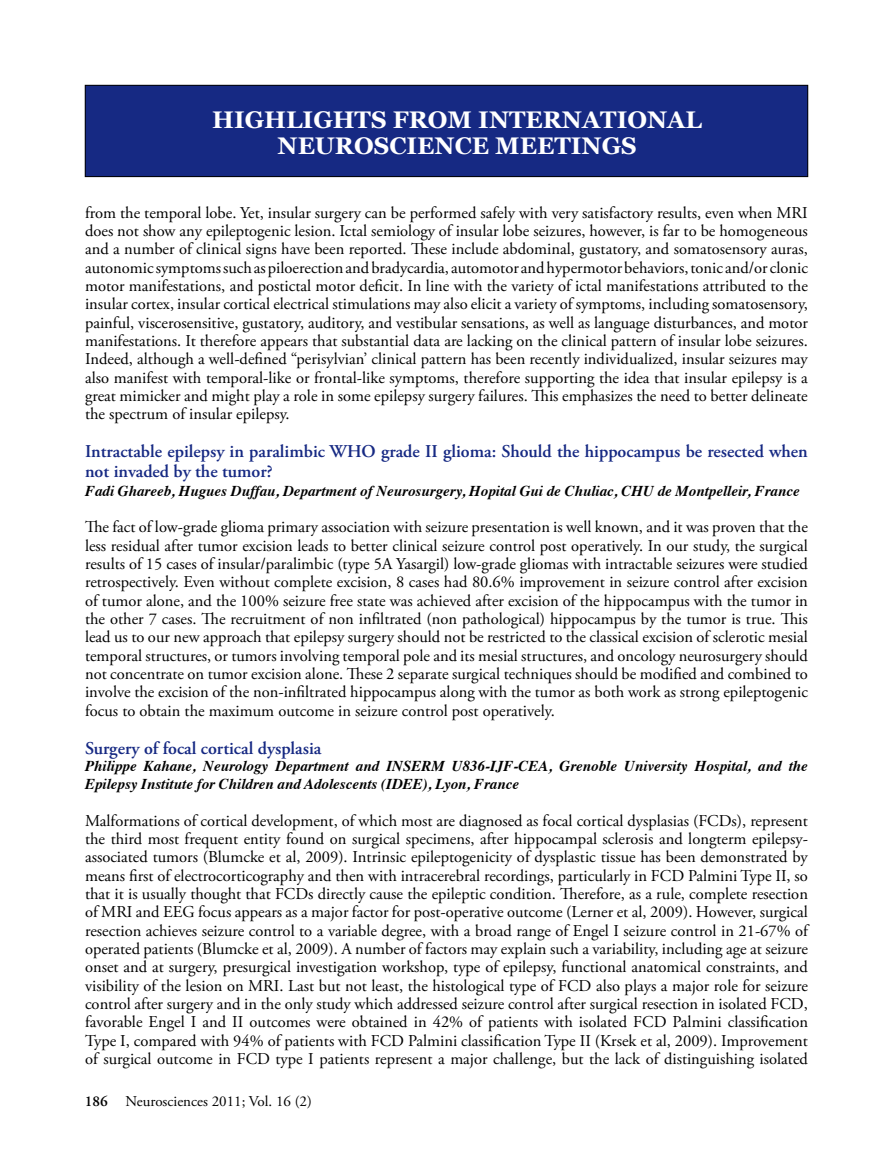
<style>
.page{position:relative;width:893px;height:1149px;background:#fff}
.page>*{position:absolute;margin:0;border:0;box-sizing:border-box;transform-origin:0 0}
.t1{font:700 24px/25.5px "Georgia";color:#fff;text-align:center}
.t2{font:600 18px/19.8px "Adobe Garamond Pro";color:#162983}
.t3{font:16.5px/18.3px "Adobe Garamond Pro";color:#000;text-align:justify}
.t4{font:italic 700 15px/18.3px "Times";color:#000}
.t5{font:15px "Adobe Garamond Pro";color:#000}
.s1{font-weight:600}
</style>
<div class="page">
<div style="left:85px;top:85px;width:723px;height:91px;background:#162983"></div>
<div style="left:85px;top:85px;width:723px;height:92px;border:1px solid #000"></div>
<h1 class="t1" style="left:212px;top:107px;width:491px">HIGHLIGHTS FROM INTERNATIONAL<br>NEUROSCIENCE MEETINGS</h1>
<p class="t3" style="left:85px;top:204px;width:724px">from the temporal lobe. Yet, insular surgery can be performed safely with very satisfactory results, even when MRI does not show any epileptogenic lesion. Ictal semiology of insular lobe seizures, however, is far to be homogeneous and a number of clinical signs have been reported. These include abdominal, gustatory, and somatosensory auras, autonomic symptoms such as piloerection and bradycardia, automotor and hypermotor behaviors, tonic and/or clonic motor manifestations, and postictal motor deficit. In line with the variety of ictal manifestations attributed to the insular cortex, insular cortical electrical stimulations may also elicit a variety of symptoms, including somatosensory, painful, viscerosensitive, gustatory, auditory, and vestibular sensations, as well as language disturbances, and motor manifestations. It therefore appears that substantial data are lacking on the clinical pattern of insular lobe seizures.<br>Indeed, although a well-defined “perisylvian’ clinical pattern has been recently individualized, insular seizures may also manifest with temporal-like or frontal-like symptoms, therefore supporting the idea that insular epilepsy is a great mimicker and might play a role in some epilepsy surgery failures. This emphasizes the need to better delineate the spectrum of insular epilepsy.</p>
<p class="t2" style="left:85px;top:442px;width:724px">Intractable epilepsy in paralimbic WHO grade II glioma: Should the hippocampus be resected when not invaded by the tumor?</p>
<p class="t4" style="left:85px;top:480px;width:716px">Fadi Ghareeb, Hugues Duffau, Department of Neurosurgery, Hopital Gui de Chuliac, CHU de Montpelleir, France</p>
<p class="t3" style="left:85px;top:518px;width:724px">The fact of low-grade glioma primary association with seizure presentation is well known, and it was proven that the less residual after tumor excision leads to better clinical seizure control post operatively. In our study, the surgical results of 15 cases of insular/paralimbic (type 5A Yasargil) low-grade gliomas with intractable seizures were studied retrospectively. Even without complete excision, 8 cases had 80.6% improvement in seizure control after excision of tumor alone, and the 100% seizure free state was achieved after excision of the hippocampus with the tumor in the other 7 cases. The recruitment of non infiltrated (non pathological) hippocampus by the tumor is true. This lead us to our new approach that epilepsy surgery should not be restricted to the classical excision of sclerotic mesial temporal structures, or tumors involving temporal pole and its mesial structures, and oncology neurosurgery should not concentrate on tumor excision alone. These 2 separate surgical techniques should be modified and combined to involve the excision of the non-infiltrated hippocampus along with the tumor as both work as strong epileptogenic focus to obtain the maximum outcome in seizure control post operatively.</p>
<p class="t2" style="left:85px;top:738px;width:238px">Surgery of focal cortical dysplasia</p>
<p class="t4" style="left:85px;top:754px;width:724px">Philippe Kahane, Neurology Department and INSERM U836-IJF-CEA, Grenoble University Hospital, and the<br>Epilepsy Institute for Children and Adolescents (IDEE), Lyon, France</p>
<p class="t3" style="left:85px;top:811px;width:724px">Malformations of cortical development, of which most are diagnosed as focal cortical dysplasias (FCDs), represent the third most frequent entity found on surgical specimens, after hippocampal sclerosis and longterm epilepsy&shy;associated tumors (Blumcke et al, 2009). Intrinsic epileptogenicity of dysplastic tissue has been demonstrated by means first of electrocorticography and then with intracerebral recordings, particularly in FCD Palmini Type II, so that it is usually thought that FCDs directly cause the epileptic condition. Therefore, as a rule, complete resection of MRI and EEG focus appears as a major factor for post-operative outcome (Lerner et al, 2009). However, surgical resection achieves seizure control to a variable degree, with a broad range of Engel I seizure control in 21-67% of operated patients (Blumcke et al, 2009). A number of factors may explain such a variability, including age at seizure onset and at surgery, presurgical investigation workshop, type of epilepsy, functional anatomical constraints, and visibility of the lesion on MRI. Last but not least, the histological type of FCD also plays a major role for seizure control after surgery and in the only study which addressed seizure control after surgical resection in isolated FCD, favorable Engel I and II outcomes were obtained in 42% of patients with isolated FCD Palmini classification Type I, compared with 94% of patients with FCD Palmini classification Type II (Krsek et al, 2009). Improvement of surgical outcome in FCD type I patients represent a major challenge, but the lack of distinguishing isolated</p>
<p class="t5" style="left:85px;top:1091px;width:229px"><span class="s1">186</span> Neurosciences 2011; Vol. 16 (2)</p>
</div>
